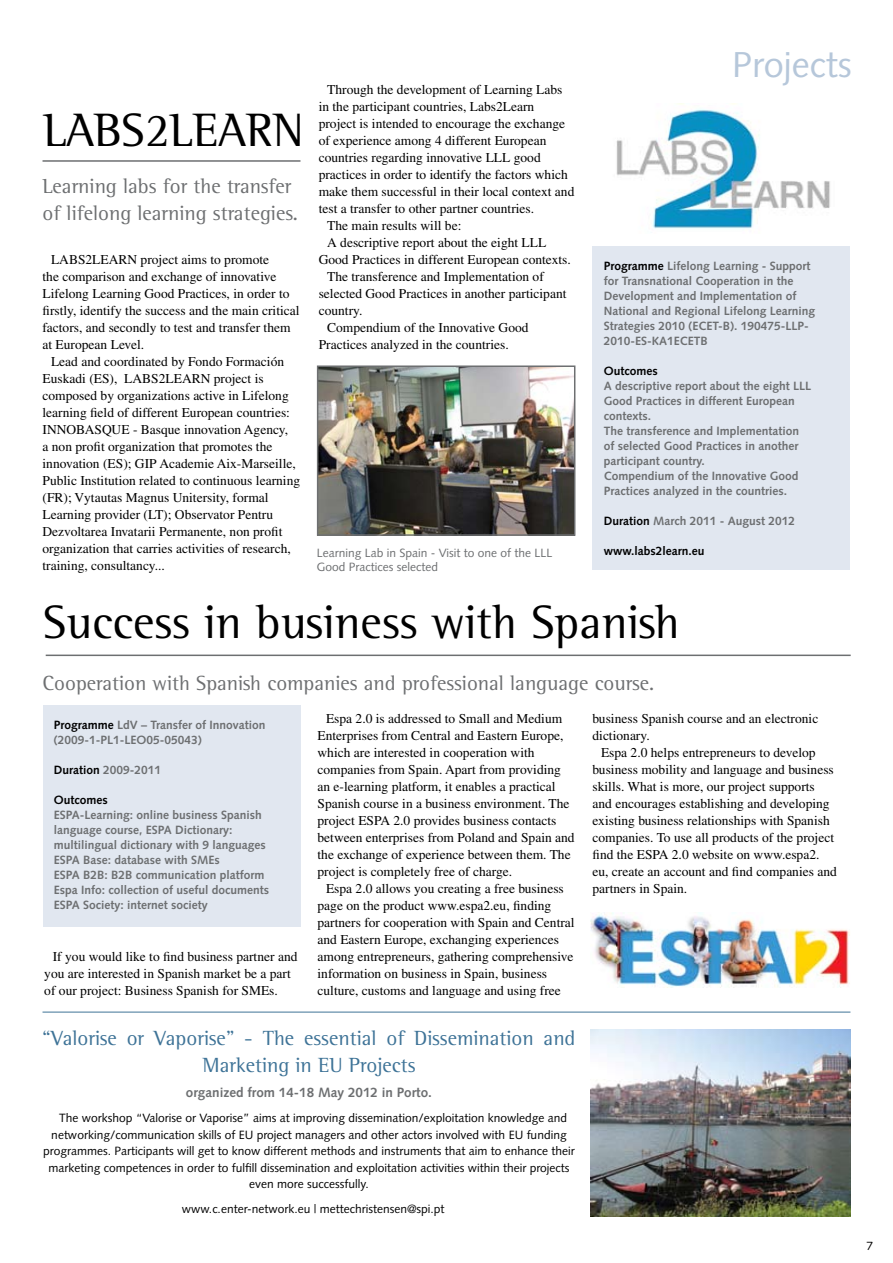
<style>
.page{position:relative;width:893px;height:1263px;background:#fff}
.page>*{position:absolute;margin:0;border:0;box-sizing:border-box;transform-origin:0 0}
.t1{font:48px "Rotis Semi Serif";color:#000}
.t2{font:36px "Syntax";color:#b6c7da}
.t3{font:21px/27px "Rotis Semi Serif";color:#6d6f71}
.t4{font:21px/27px "Rotis Semi Serif";color:#3e7397;text-align:center}
.t5{font:13.5px/17px "Times";color:#000}
.t6{font:700 13.5px "Syntax";color:#6d6f71}
.t7{font:700 12px/15px "Syntax";color:#6d6f71}
.t8{font:12px "Syntax";color:#000}
.t9{font:12px/13.5px "Syntax";color:#6d6f71}
.t10{font:700 12px "Syntax";color:#000}
.s1{color:#000}
</style>
<div class="page">
<hr style="left:43px;top:160px;width:257px;height:2px;background:#6d6f71">
<div style="left:592px;top:247px;width:258px;height:323px;background:#e1e7f0"></div>
<img style="left:616px;top:103px;width:214px;height:126px">
<img style="left:320px;top:368px;width:252px;height:165px">
<div style="left:317px;top:365px;width:258px;height:171px;border:2px solid #6d6f71"></div>
<hr style="left:46px;top:654px;width:805px;height:2px;background:#6d6f71">
<div style="left:43px;top:706px;width:257px;height:221px;background:#e1e7f0"></div>
<img style="left:590px;top:1029px;width:261px;height:187px">
<img style="left:590px;top:912px;width:260px;height:76px">
<hr style="left:43px;top:1012px;width:807px;height:1px;background:#3e7397">
<h1 class="t1" style="left:43px;top:102px;width:262px">LABS2LEARN</h1>
<h3 class="t3" style="left:43px;top:173px;width:257px">Learning labs for the transfer of lifelong learning strategies.</h3>
<p class="t5" style="left:43px;top:251px;width:259px;text-indent:9px">LABS2LEARN project aims to promote<br>the comparison and exchange of innovative Lifelong Learning Good Practices, in order to firstly, identify the success and the main critical factors, and secondly to test and transfer them at European Level.</p>
<p class="t5" style="left:43px;top:353px;width:259px;text-indent:9px">Lead and coordinated by Fondo Formación Euskadi (ES), LABS2LEARN project is composed by organizations active in Lifelong learning field of different European countries:<br>INNOBASQUE - Basque innovation Agency,<br>a non profit organization that promotes the innovation (ES); GIP Academie Aix-Marseille, Public Institution related to continuous learning (FR); Vytautas Magnus Unitersity, formal Learning provider (LT); Observator Pentru Dezvoltarea Invatarii Permanente, non profit organization that carries activities of research, training, consultancy...</p>
<p class="t5" style="left:327px;top:80px;width:237px">Through the development of Learning Labs</p>
<p class="t5" style="left:319px;top:97px;width:217px">in the participant countries, Labs2Learn</p>
<p class="t5" style="left:319px;top:114px;width:248px">project is intended to encourage the exchange</p>
<p class="t5" style="left:319px;top:132px;width:229px">of experience among 4 different European</p>
<p class="t5" style="left:319px;top:149px;width:224px">countries regarding innovative LLL good</p>
<p class="t5" style="left:319px;top:166px;width:251px">practices in order to identify the factors which</p>
<p class="t5" style="left:319px;top:183px;width:257px">make them successful in their local context and</p>
<p class="t5" style="left:319px;top:200px;width:217px">test a transfer to other partner countries.</p>
<p class="t5" style="left:327px;top:217px;width:136px">The main results will be:</p>
<p class="t5" style="left:327px;top:234px;width:221px">A descriptive report about the eight LLL</p>
<p class="t5" style="left:319px;top:251px;width:254px">Good Practices in different European contexts.</p>
<p class="t5" style="left:327px;top:268px;width:218px">The transference and Implementation of</p>
<p class="t5" style="left:319px;top:285px;width:249px">selected Good Practices in another participant</p>
<p class="t5" style="left:319px;top:302px;width:45px">country.</p>
<p class="t5" style="left:327px;top:319px;width:203px">Compendium of the Innovative Good</p>
<p class="t5" style="left:319px;top:336px;width:192px">Practices analyzed in the countries.</p>
<p class="t9" style="left:317px;top:546px;width:237px">Learning Lab in Spain - Visit to one of the LLL<br>Good Practices selected</p>
<h2 class="t2" style="left:732px;top:43px;width:121px">Projects</h2>
<p class="t7" style="left:604px;top:258px;width:213px"><span class="s1">Programme</span> Lifelong Learning - Support for Transnational Cooperation in the Development and Implementation of National and Regional Lifelong Learning Strategies 2010 (ECET-B). 190475-LLP-2010-ES-KA1ECETB</p>
<p class="t10" style="left:604px;top:364px;width:55px">Outcomes</p>
<p class="t7" style="left:604px;top:378px;width:209px">A descriptive report about the eight LLL<br>Good Practices in different European contexts.<br>The transference and Implementation of selected Good Practices in another participant country.<br>Compendium of the Innovative Good<br>Practices analyzed in the countries.</p>
<p class="t7" style="left:604px;top:513px;width:193px"><span class="s1">Duration</span> March 2011 - August 2012</p>
<p class="t10" style="left:604px;top:544px;width:102px">www.labs2learn.eu</p>
<h1 class="t1" style="left:43px;top:594px;width:638px">Success in business with Spanish</h1>
<h3 class="t3" style="left:43px;top:669px;width:613px">Cooperation with Spanish companies and professional language course.</h3>
<p class="t7" style="left:54px;top:717px;width:213px"><span class="s1">Programme</span> LdV – Transfer of Innovation (2009-1-PL1-LEO05-05043)</p>
<p class="t7" style="left:54px;top:762px;width:109px"><span class="s1">Duration</span> 2009-2011</p>
<p class="t10" style="left:54px;top:793px;width:55px">Outcomes</p>
<p class="t7" style="left:54px;top:807px;width:217px">ESPA-Learning: online business Spanish language course, ESPA Dictionary: multilingual dictionary with 9 languages ESPA Base: database with SMEs<br>ESPA B2B: B2B communication platform Espa Info: collection of useful documents ESPA Society: internet society</p>
<p class="t5" style="left:317px;top:710px;width:259px;text-indent:9px">Espa 2.0 is addressed to Small and Medium Enterprises from Central and Eastern Europe, which are interested in cooperation with companies from Spain. Apart from providing an e-learning platform, it enables a practical Spanish course in a business environment. The project ESPA 2.0 provides business contacts between enterprises from Poland and Spain and the exchange of experience between them. The project is completely free of charge.</p>
<p class="t5" style="left:317px;top:880px;width:259px;text-indent:9px">Espa 2.0 allows you creating a free business page on the product www.espa2.eu, finding partners for cooperation with Spain and Central and Eastern Europe, exchanging experiences among entrepreneurs, gathering comprehensive information on business in Spain, business culture, customs and language and using free</p>
<p class="t5" style="left:592px;top:710px;width:227px">business Spanish course and an electronic dictionary.</p>
<p class="t5" style="left:592px;top:744px;width:246px;text-indent:9px">Espa 2.0 helps entrepreneurs to develop business mobility and language and business skills. What is more, our project supports and encourages establishing and developing existing business relationships with Spanish companies. To use all products of the project find the ESPA 2.0 website on www.espa2. eu, create an account and find companies and partners in Spain.</p>
<p class="t5" style="left:44px;top:948px;width:255px;text-indent:9px">If you would like to find business partner and you are interested in Spanish market be a part of our project: Business Spanish for SMEs.</p>
<h3 class="t4" style="left:43px;top:1024px;width:534px">“Valorise or Vaporise” - The essential of Dissemination and<br>Marketing in EU Projects</h3>
<p class="t6" style="left:186px;top:1085px;width:248px">organized from 14-18 May 2012 in Porto.</p>
<p class="t8" style="left:59px;top:1111px;width:510px">The workshop “Valorise or Vaporise” aims at improving dissemination/exploitation knowledge and</p>
<p class="t8" style="left:51px;top:1127px;width:517px">networking/communication skills of EU project managers and other actors involved with EU funding</p>
<p class="t8" style="left:43px;top:1144px;width:533px">programmes. Participants will get to know different methods and instruments that aim to enhance their</p>
<p class="t8" style="left:48px;top:1160px;width:523px">marketing competences in order to fulfill dissemination and exploitation activities within their projects</p>
<p class="t8" style="left:249px;top:1177px;width:121px">even more successfully.</p>
<p class="t8" style="left:182px;top:1202px;width:264px">www.c.enter-network.eu | mettechristensen@spi.pt</p>
<p class="t8" style="left:866px;top:1239px;width:8px">7</p>
</div>
